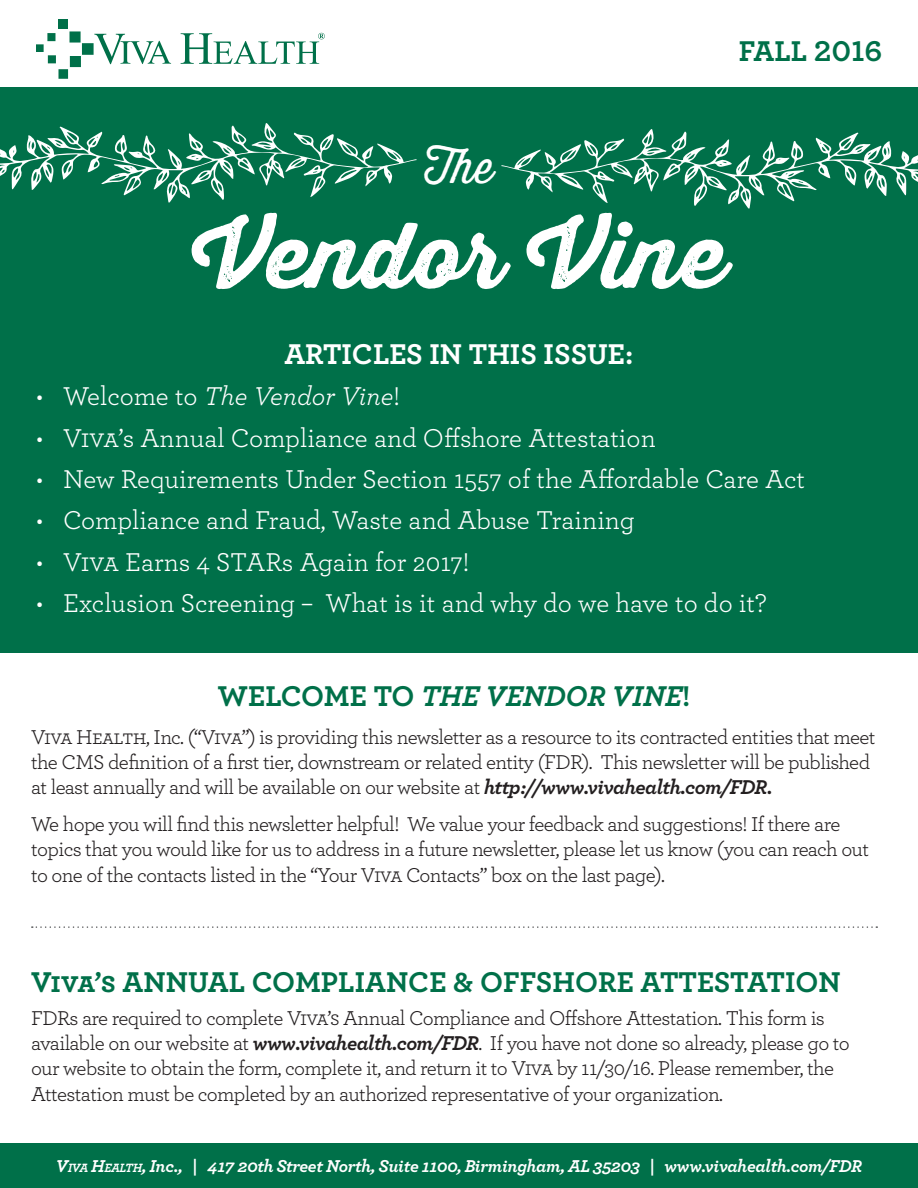
<style>
.page{position:relative;width:918px;height:1188px;background:#fff}
.page>*{position:absolute;margin:0;border:0;box-sizing:border-box;transform-origin:0 0}
.t1{font:90px "Thirsty Rough Bol";color:#fff}
.t2{font:45px "Thirsty Rough Lt";color:#fff}
.t3{font:700 30px "Archer";color:#007049}
.t4{font:italic 700 30px "Archer";color:#007049}
.t5{font:700 30px "Archer";color:#fff}
.t6{font:27px "Archer";letter-spacing:-.005em;color:#fff}
.t7{font:italic 27px "Archer";color:#fff}
.t8{font:21px/25.2px "Archer";letter-spacing:-.03em;color:#231f20}
.t9{font:italic 700 18px "Archer";letter-spacing:-.02em;color:#fff}
.s1{font-style:normal}
.s2{font-weight:700;font-style:italic}
.s3{font-style:inherit}
.s4{font-size:12.6px}
</style>
<div class="page">
<div style="left:0;top:87px;width:918px;height:565px;background:#007049"></div>
<svg style="left:501px;top:129px;width:417px;height:80px"></svg>
<svg style="left:0;top:123px;width:417px;height:80px"></svg>
<div style="left:58px;top:20px;width:10px;height:9px;background:#007049"></div>
<div style="left:58px;top:69px;width:10px;height:10px;background:#007049"></div>
<div style="left:82px;top:43px;width:12px;height:12px;background:#007049"></div>
<div style="left:70px;top:31px;width:11px;height:12px;background:#007049"></div>
<div style="left:70px;top:56px;width:11px;height:11px;background:#007049"></div>
<div style="left:36px;top:44px;width:8px;height:8px;background:#007049"></div>
<div style="left:47px;top:33px;width:8px;height:8px;background:#007049"></div>
<div style="left:48px;top:55px;width:8px;height:8px;background:#007049"></div>
<svg style="left:94px;top:34px;width:77px;height:30px"></svg>
<svg style="left:181px;top:33px;width:144px;height:31px"></svg>
<div style="left:0;top:1144px;width:918px;height:44px;background:#007049"></div>
<svg style="left:32px;top:926px;width:845px;height:2px"></svg>
<p class="t3" style="left:739px;top:28px;width:145px">FALL 2016</p>
<p class="t2" style="left:424px;top:134px;width:71px">The</p>
<p class="t1" style="left:192px;top:187px;width:536px">Vendor Vine</p>
<p class="t5" style="left:284px;top:330px;width:351px">ARTICLES IN THIS ISSUE:</p>
<p class="t7" style="left:36px;top:377px;width:366px"><span class="s1">• Welcome to</span> The Vendor Vine<span class="s1">!</span></p>
<p class="t6" style="left:36px;top:419px;width:621px">• Viva’s Annual Compliance and Offshore Attestation</p>
<p class="t6" style="left:36px;top:460px;width:771px">• New Requirements Under Section 1557 of the Affordable Care Act</p>
<p class="t6" style="left:36px;top:502px;width:600px">• Compliance and Fraud, Waste and Abuse Training</p>
<p class="t6" style="left:36px;top:543px;width:435px">• Viva Earns 4 STARs Again for 2017!</p>
<p class="t6" style="left:36px;top:585px;width:732px">• Exclusion Screening – What is it and why do we have to do it?</p>
<p class="t4" style="left:218px;top:673px;width:474px"><span class="s1">WELCOME TO</span> THE VENDOR VINE<span class="s1">!</span></p>
<p class="t8" style="left:31px;top:723px;width:846px">Viva Health, Inc. (“Viva”) is providing this newsletter as a resource to its contracted entities that meet the CMS definition of a first tier, downstream or related entity (FDR). This newsletter will be published at least annually and will be available on our website at <span class="s2">http://www.vivahealth.com/FDR.</span></p>
<p class="t8" style="left:31px;top:811px;width:839px">We hope you will find this newsletter helpful! We value your feedback and suggestions! If there are topics that you would like for us to address in a future newsletter, please let us know (you can reach out to one of the contacts listed in the “Your Viva Contacts” box on the last page).</p>
<p class="t3" style="left:31px;top:959px;width:811px">Viva’s ANNUAL COMPLIANCE &amp; OFFSHORE ATTESTATION</p>
<p class="t8" style="left:31px;top:1005px;width:820px">FDRs are required to complete Viva’s Annual Compliance and Offshore Attestation. This form is available on our website at <span class="s2">www.vivahealth.com/FDR</span>. If you have not done so already, please go to our website to obtain the form, complete it, and return it to Viva by 11/30/16. Please remember, the Attestation must be completed by an authorized representative of your organization.</p>
<p class="t9" style="left:56px;top:1152px;width:808px"><span class="s3">V</span><span class="s4">IVA</span> <span class="s3">H</span><span class="s4">EALTH</span>, Inc., | 417 20th Street North, Suite 1100, Birmingham, AL 35203 | www.vivahealth.com/FDR</p>
</div>
